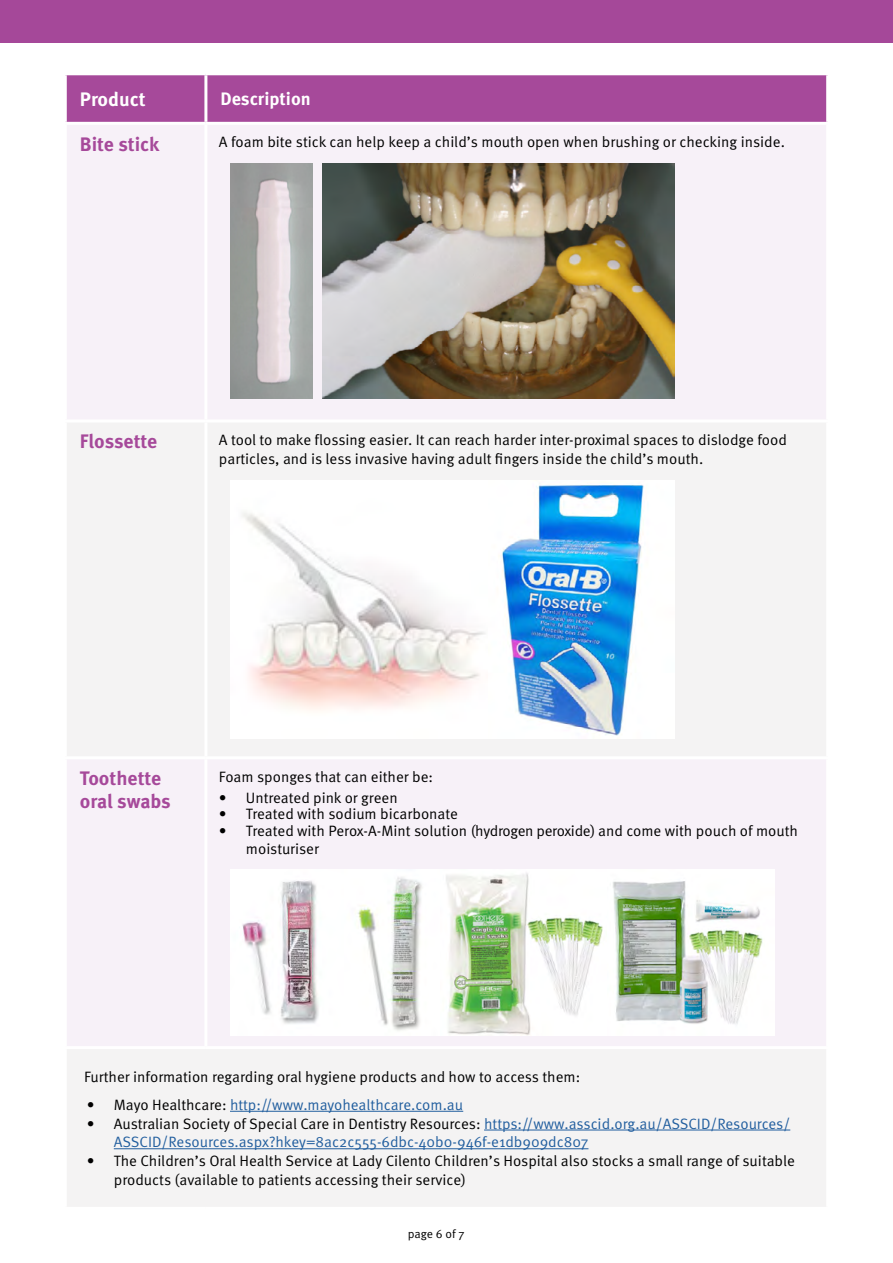
<style>
.page{position:relative;width:893px;height:1263px;background:#fff}
.page>*{position:absolute;margin:0;border:0;box-sizing:border-box;transform-origin:0 0}
.t1{font:700 19.5px/22.5px "Meta OT";color:#a6499a}
.t2{font:700 19.5px "Meta OT";color:#fff}
.t3{font:700 18px "Meta OT";color:#fff}
.t4{font:15px/18.8px "Meta OT Norm";color:#000}
.t5{font:15px/18.8px "Meta OT Norm";color:#215e9e}
.t6{font:12px "Meta OT Norm";letter-spacing:-.005em;color:#000}
.s1{color:#000}
</style>
<div class="page">
<div style="left:0;top:0;width:893px;height:43px;background:#a54899"></div>
<div style="left:67px;top:75px;width:759px;height:47px;background:#a6499a"></div>
<div style="left:67px;top:125px;width:759px;height:294px;background:#f7f1f8"></div>
<div style="left:67px;top:423px;width:759px;height:784px;background:#f4f3f3"></div>
<hr style="left:204px;top:75px;width:3px;height:47px;background:#fff">
<hr style="left:204px;top:125px;width:3px;height:294px;background:#fff">
<hr style="left:204px;top:422px;width:3px;height:334px;background:#fff">
<hr style="left:64px;top:756px;width:142px;height:3px;background:#fff">
<hr style="left:206px;top:756px;width:623px;height:3px;background:#fff">
<hr style="left:204px;top:759px;width:3px;height:287px;background:#fff">
<hr style="left:64px;top:1046px;width:142px;height:3px;background:#fff">
<hr style="left:206px;top:1046px;width:623px;height:3px;background:#fff">
<hr style="left:230px;top:1111px;width:233px;height:1px;background:#215e9e">
<hr style="left:484px;top:1129px;width:306px;height:1px;background:#215e9e">
<hr style="left:114px;top:1148px;width:474px;height:1px;background:#215e9e">
<img style="left:322px;top:164px;width:353px;height:234px">
<img style="left:230px;top:164px;width:83px;height:234px">
<img style="left:230px;top:480px;width:445px;height:258px">
<img style="left:230px;top:869px;width:545px;height:167px">
<h1 class="t2" style="left:80px;top:88px;width:67px">Product</h1>
<p class="t3" style="left:220px;top:88px;width:92px">Description</p>
<h1 class="t1" style="left:80px;top:133px;width:81px">Bite stick</h1>
<p class="t4" style="left:219px;top:133px;width:567px">A foam bite stick can help keep a child’s mouth open when brushing or checking inside.</p>
<h1 class="t1" style="left:80px;top:431px;width:79px">Flossette</h1>
<p class="t4" style="left:219px;top:431px;width:569px">A tool to make flossing easier. It can reach harder inter-proximal spaces to dislodge food particles, and is less invasive having adult fingers inside the child’s mouth.</p>
<h1 class="t1" style="left:80px;top:768px;width:92px">Toothette oral swabs</h1>
<p class="t4" style="left:219px;top:768px;width:216px">Foam sponges that can either be:</p>
<p class="t4" style="left:219px;top:788px;width:180px">• Untreated pink or green</p>
<p class="t4" style="left:219px;top:805px;width:240px">• Treated with sodium bicarbonate</p>
<p class="t4" style="left:246px;top:821px;width:554px;text-indent:-27px">• Treated with Perox-A-Mint solution (hydrogen peroxide) and come with pouch of mouth moisturiser</p>
<p class="t4" style="left:84px;top:1068px;width:498px">Further information regarding oral hygiene products and how to access them:</p>
<p class="t5" style="left:87px;top:1095px;width:378px"><span class="s1">• Mayo Healthcare:</span> http://www.mayohealthcare.com.au</p>
<p class="t5" style="left:114px;top:1114px;width:678px;text-indent:-27px"><span class="s1">• Australian Society of Special Care in Dentistry Resources:</span> https://www.asscid.org.au/ASSCID/Resources/<br>ASSCID/Resources.aspx?hkey=8ac2c555-6dbc-40b0-946f-e1db909dc807</p>
<p class="t4" style="left:114px;top:1152px;width:683px;text-indent:-27px">• The Children’s Oral Health Service at Lady Cilento Children’s Hospital also stocks a small range of suitable products (available to patients accessing their service)</p>
<p class="t6" style="left:408px;top:1227px;width:58px">page 6 of 7</p>
</div>
